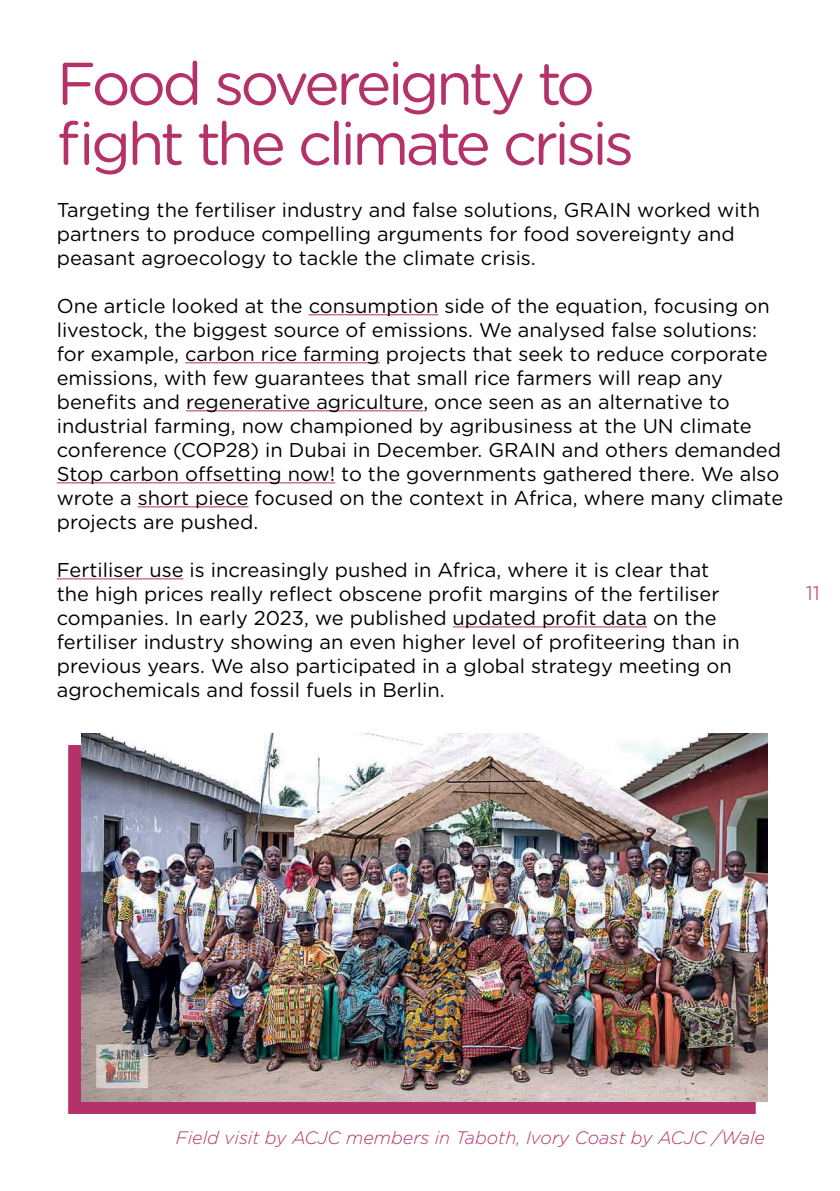
<style>
.page{position:relative;width:840px;height:1191px;background:#fff}
.page>*{position:absolute;margin:0;border:0;box-sizing:border-box;transform-origin:0 0}
.t1{font:60px/60px "Gotham Rounded";letter-spacing:-.065em;color:#b43269}
.t2{font:20px/24px "Gotham Rounded";color:#000}
.t3{font:20px "Gotham Rounded";color:#c26684}
.t4{font:italic 300 18px "Gotham Rounded";color:#b43269}
</style>
<div class="page">
<hr style="left:308px;top:314px;width:130px;height:1px;background:#b43269">
<hr style="left:185px;top:362px;width:195px;height:1px;background:#b43269">
<hr style="left:186px;top:410px;width:237px;height:1px;background:#b43269">
<hr style="left:57px;top:482px;width:278px;height:1px;background:#b43269">
<hr style="left:138px;top:506px;width:110px;height:1px;background:#b43269">
<hr style="left:57px;top:578px;width:126px;height:1px;background:#b43269">
<hr style="left:452px;top:626px;width:194px;height:1px;background:#b43269">
<div style="left:69px;top:745px;width:686px;height:369px;background:#b43269"></div>
<img style="left:81px;top:733px;width:686px;height:368px">
<h1 class="t1" style="left:57px;top:51px;width:578px">Food sovereignty to fight the climate crisis</h1>
<p class="t2" style="left:57px;top:197px;width:704px">Targeting the fertiliser industry and false solutions, GRAIN worked with partners to produce compelling arguments for food sovereignty and peasant agroecology to tackle the climate crisis.</p>
<p class="t2" style="left:57px;top:293px;width:727px">One article looked at the consumption side of the equation, focusing on livestock, the biggest source of emissions. We analysed false solutions: for example, carbon rice farming projects that seek to reduce corporate emissions, with few guarantees that small rice farmers will reap any benefits and regenerative agriculture, once seen as an alternative to industrial farming, now championed by agribusiness at the UN climate conference (COP28) in Dubai in December. GRAIN and others demanded Stop carbon offsetting now! to the governments gathered there. We also wrote a short piece focused on the context in Africa, where many climate projects are pushed.</p>
<p class="t2" style="left:57px;top:557px;width:684px">Fertiliser use is increasingly pushed in Africa, where it is clear that the high prices really reflect obscene profit margins of the fertiliser companies. In early 2023, we published updated profit data on the fertiliser industry showing an even higher level of profiteering than in previous years. We also participated in a global strategy meeting on agrochemicals and fossil fuels in Berlin.</p>
<p class="t3" style="left:805px;top:578px;width:16px">11</p>
<p class="t4" style="left:176px;top:1126px;width:590px">Field visit by ACJC members in Taboth, Ivory Coast by ACJC /Wale</p>
</div>
